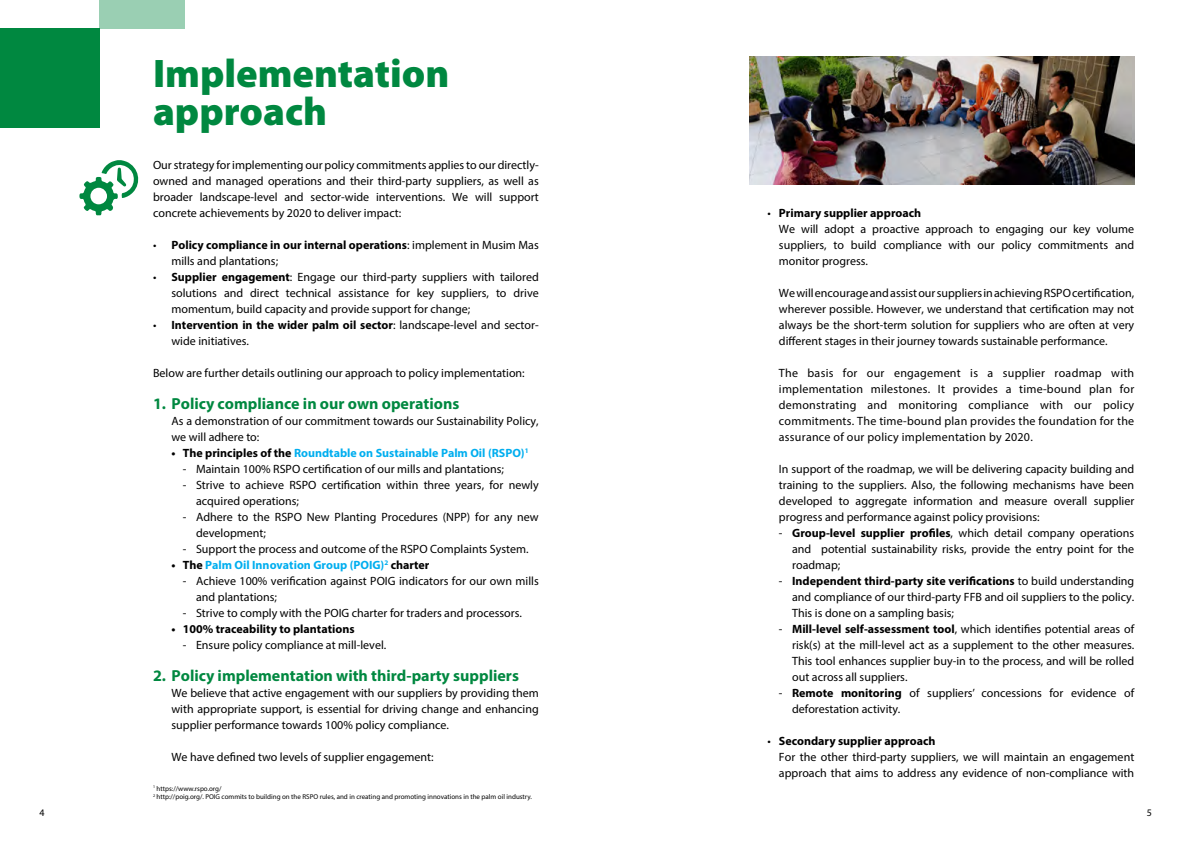
<style>
.page{position:relative;width:1191px;height:842px;background:#fff}
.page>*{position:absolute;margin:0;border:0;box-sizing:border-box;transform-origin:0 0}
.t1{font:900 40px/38px "Myriad Pro";color:#008840}
.t2{font:700 16px "Myriad Pro";color:#008840}
.t3{font:12px/16px "Myriad Pro";color:#000;text-align:justify}
.t4{font:700 12px "Myriad Pro";color:#00aeef}
.t5{font:700 12px "Myriad Pro";color:#000}
.t6{font:10px "Myriad Pro";color:#000}
.t7{font:7px/8.4px "Myriad Pro";color:#000}
.s1{font-weight:700}
.s2{color:#000}
</style>
<div class="page">
<div style="left:0;top:28px;width:99px;height:100px;background:#008840"></div>
<div style="left:99px;top:0;width:85px;height:28px;background:#9acfb3"></div>
<img style="left:749px;top:57px;width:385px;height:127px">
<svg style="left:79px;top:160px;width:60px;height:55px"></svg>
<h1 class="t1" style="left:153px;top:53px;width:298px">Implementation approach</h1>
<p class="t3" style="left:153px;top:157px;width:387px">Our strategy for implementing our policy commitments applies to our directly&shy;owned and managed operations and their third-party suppliers, as well as broader landscape-level and sector-wide interventions. We will support concrete achievements by 2020 to deliver impact:</p>
<p class="t3" style="left:171px;top:237px;width:369px;text-indent:-18px">• <span class="s1">Policy compliance in our internal operations</span>: implement in Musim Mas mills and plantations;</p>
<p class="t3" style="left:171px;top:269px;width:369px;text-indent:-18px">• <span class="s1">Supplier engagement</span>: Engage our third-party suppliers with tailored solutions and direct technical assistance for key suppliers, to drive momentum, build capacity and provide support for change;</p>
<p class="t3" style="left:171px;top:317px;width:369px;text-indent:-18px">• <span class="s1">Intervention in the wider palm oil sector</span>: landscape-level and sector&shy;wide initiatives.</p>
<p class="t3" style="left:153px;top:365px;width:373px">Below are further details outlining our approach to policy implementation:</p>
<h2 class="t2" style="left:153px;top:393px;width:308px">1. Policy compliance in our own operations</h2>
<p class="t3" style="left:171px;top:413px;width:369px">As a demonstration of our commitment towards our Sustainability Policy, we will adhere to:</p>
<p class="t4" style="left:171px;top:445px;width:358px"><span class="s2">• The principles of the</span> Roundtable on Sustainable Palm Oil (RSPO)<sup>1</sup></p>
<p class="t3" style="left:183px;top:461px;width:323px">- Maintain 100% RSPO certification of our mills and plantations;</p>
<p class="t3" style="left:196px;top:477px;width:344px;text-indent:-13px">- Strive to achieve RSPO certification within three years, for newly acquired operations;</p>
<p class="t3" style="left:196px;top:509px;width:344px;text-indent:-13px">- Adhere to the RSPO New Planting Procedures (NPP) for any new development;</p>
<p class="t3" style="left:183px;top:541px;width:347px">- Support the process and outcome of the RSPO Complaints System.</p>
<p class="t4" style="left:171px;top:557px;width:259px"><span class="s2">• The</span> Palm Oil Innovation Group (POIG)<sup>2</sup> <span class="s2">charter</span></p>
<p class="t3" style="left:196px;top:573px;width:344px;text-indent:-13px">- Achieve 100% verification against POIG indicators for our own mills and plantations;</p>
<p class="t3" style="left:183px;top:605px;width:341px">- Strive to comply with the POIG charter for traders and processors.</p>
<p class="t5" style="left:171px;top:621px;width:185px">• 100% traceability to plantations</p>
<p class="t3" style="left:183px;top:637px;width:205px">- Ensure policy compliance at mill-level.</p>
<h2 class="t2" style="left:153px;top:665px;width:367px">2. Policy implementation with third-party suppliers</h2>
<p class="t3" style="left:171px;top:685px;width:369px">We believe that active engagement with our suppliers by providing them with appropriate support, is essential for driving change and enhancing supplier performance towards 100% policy compliance.</p>
<p class="t3" style="left:171px;top:749px;width:264px">We have defined two levels of supplier engagement:</p>
<p class="t7" style="left:153px;top:784px;width:380px"><sup>1</sup> https://www.rspo.org/<br><sup>2</sup> http://poig.org/. POIG commits to building on the RSPO rules, and in creating and promoting innovations in the palm oil industry.</p>
<p class="t3" style="left:779px;top:205px;width:357px;text-align:left;text-indent:-11px">• <span class="s1">Primary supplier approach<br></span>We will adopt a proactive approach to engaging our key volume suppliers, to build compliance with our policy commitments and monitor progress.</p>
<p class="t3" style="left:779px;top:285px;width:357px">We will encourage and assist our suppliers in achieving RSPO certification, wherever possible. However, we understand that certification may not always be the short-term solution for suppliers who are often at very different stages in their journey towards sustainable performance.</p>
<p class="t3" style="left:779px;top:365px;width:357px">The basis for our engagement is a supplier roadmap with implementation milestones. It provides a time-bound plan for demonstrating and monitoring compliance with our policy commitments. The time-bound plan provides the foundation for the assurance of our policy implementation by 2020.</p>
<p class="t3" style="left:779px;top:461px;width:357px">In support of the roadmap, we will be delivering capacity building and training to the suppliers. Also, the following mechanisms have been developed to aggregate information and measure overall supplier progress and performance against policy provisions:</p>
<p class="t3" style="left:792px;top:525px;width:343px;text-indent:-13px">- <span class="s1">Group-level supplier profiles</span>, which detail company operations and potential sustainability risks, provide the entry point for the roadmap;</p>
<p class="t3" style="left:792px;top:573px;width:343px;text-indent:-13px">- <span class="s1">Independent third-party site verifications</span> to build understanding and compliance of our third-party FFB and oil suppliers to the policy.<br>This is done on a sampling basis;</p>
<p class="t3" style="left:792px;top:621px;width:343px;text-indent:-13px">- <span class="s1">Mill-level self-assessment tool</span>, which identifies potential areas of risk(s) at the mill-level act as a supplement to the other measures.<br>This tool enhances supplier buy-in to the process, and will be rolled out across all suppliers.</p>
<p class="t3" style="left:792px;top:685px;width:343px;text-indent:-13px">- <span class="s1">Remote monitoring</span> of suppliers’ concessions for evidence of deforestation activity.</p>
<p class="t3" style="left:779px;top:733px;width:357px;text-align:left;text-indent:-11px">• <span class="s1">Secondary supplier approach<br></span>For the other third-party suppliers, we will maintain an engagement approach that aims to address any evidence of non-compliance with</p>
<p class="t6" style="left:39px;top:806px;width:7px">4</p>
<p class="t6" style="left:1146px;top:806px;width:7px">5</p>
</div>
